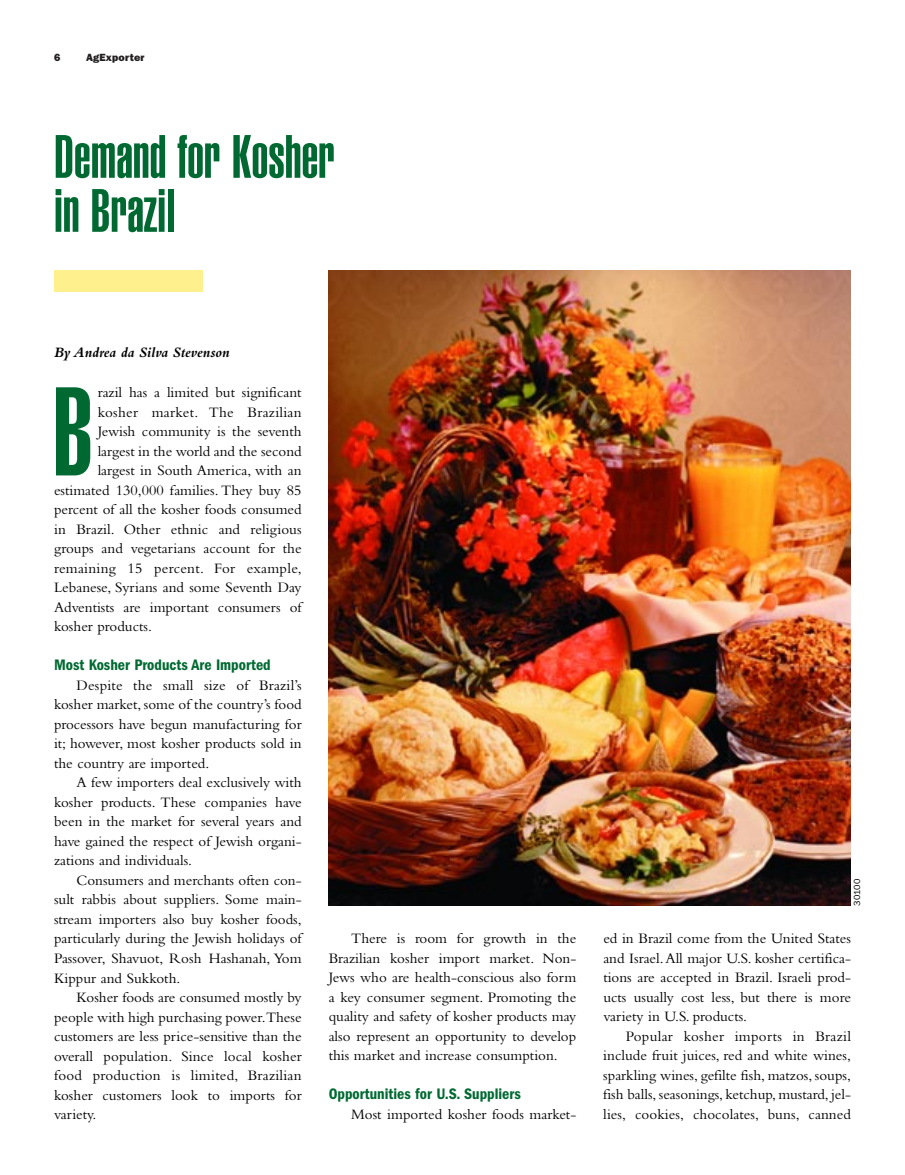
<style>
.page{position:relative;width:905px;height:1175px;background:#fff}
.page>*{position:absolute;margin:0;border:0;box-sizing:border-box;transform-origin:0 0}
.t1{font:900 extra-condensed 123.75px "Helvetica";color:#006932}
.t2{font:900 extra-condensed 60px/54px "Helvetica";color:#006932}
.t3{font:600 condensed 15.75px "Franklin Gothic";color:#006932}
.t4{font:15px/19.5px "Bembo";color:#000;text-align:justify}
.t5{font:15px "Bembo";letter-spacing:.02em;color:#000}
.t6{font:italic 700 15px "Bembo";color:#000}
.t7{font:800 10.5px "Franklin Gothic";letter-spacing:.02em;color:#231f20}
.t8{font:9px "Franklin Gothic";color:#000}
</style>
<div class="page">
<div style="left:54px;top:270px;width:149px;height:21px;background:#fef08d"></div>
<img style="left:328px;top:270px;width:522px;height:635px">
<p class="t7" style="left:54px;top:54px;width:8px">6</p>
<p class="t7" style="left:86px;top:54px;width:60px">AgExporter</p>
<h2 class="t2" style="left:54px;top:133px;width:282px">Demand for Kosher in Brazil</h2>
<p class="t6" style="left:54px;top:346px;width:177px">By Andrea da Silva Stevenson</p>
<p class="t4" style="left:98px;top:384px;width:205px">razil has a limited but significant</p>
<p class="t5" style="left:98px;top:406px;width:205px">kosher market. The Brazilian</p>
<p class="t4" style="left:98px;top:423px;width:205px">Jewish community is the seventh</p>
<p class="t4" style="left:98px;top:443px;width:205px">largest in the world and the second</p>
<p class="t4" style="left:98px;top:462px;width:205px">largest in South America, with an</p>
<p class="t4" style="left:54px;top:482px;width:249px">estimated 130,000 families. They buy 85</p>
<p class="t4" style="left:54px;top:501px;width:249px">percent of all the kosher foods consumed</p>
<p class="t4" style="left:54px;top:521px;width:249px">in Brazil. Other ethnic and religious</p>
<p class="t4" style="left:54px;top:540px;width:249px">groups and vegetarians account for the</p>
<p class="t5" style="left:54px;top:562px;width:249px">remaining 15 percent. For example,</p>
<p class="t4" style="left:54px;top:579px;width:249px">Lebanese, Syrians and some Seventh Day</p>
<p class="t4" style="left:54px;top:599px;width:249px">Adventists are important consumers of</p>
<p class="t4" style="left:54px;top:618px;width:99px">kosher products.</p>
<p class="t3" style="left:54px;top:660px;width:218px">Most Kosher Products Are Imported</p>
<p class="t4" style="left:54px;top:677px;width:249px;text-indent:22px">Despite the small size of Brazil’s kosher market, some of the country’s food processors have begun manufacturing for it; however, most kosher products sold in the country are imported.</p>
<p class="t4" style="left:54px;top:774px;width:249px;text-indent:22px">A few importers deal exclusively with kosher products. These companies have been in the market for several years and have gained the respect of Jewish organi&shy;zations and individuals.</p>
<p class="t4" style="left:54px;top:872px;width:249px;text-indent:22px">Consumers and merchants often con&shy;sult rabbis about suppliers. Some main&shy;stream importers also buy kosher foods, particularly during the Jewish holidays of Passover, Shavuot, Rosh Hashanah, Yom Kippur and Sukkoth.</p>
<p class="t4" style="left:54px;top:989px;width:249px;text-indent:22px">Kosher foods are consumed mostly by people with high purchasing power.These customers are less price-sensitive than the overall population. Since local kosher food production is limited, Brazilian kosher customers look to imports for variety.</p>
<h1 class="t1" style="left:52px;top:387px;width:43px">B</h1>
<p class="t4" style="left:328px;top:930px;width:249px;text-indent:22px">There is room for growth in the Brazilian kosher import market. Non-Jews who are health-conscious also form a key consumer segment. Promoting the quality and safety of kosher products may also represent an opportunity to develop this market and increase consumption.</p>
<p class="t3" style="left:328px;top:1088px;width:194px">Opportunities for U.S. Suppliers</p>
<p class="t4" style="left:351px;top:1105px;width:226px">Most imported kosher foods market-</p>
<p class="t8" style="left:853px;top:905px;width:28px;rotate:-90deg">30100</p>
<p class="t4" style="left:603px;top:930px;width:249px">ed in Brazil come from the United States and Israel.All major U.S. kosher certifica&shy;tions are accepted in Brazil. Israeli prod&shy;ucts usually cost less, but there is more variety in U.S. products.</p>
<p class="t4" style="left:603px;top:1027px;width:249px;text-indent:22px">Popular kosher imports in Brazil include fruit juices, red and white wines, sparkling wines, gefilte fish, matzos, soups, fish balls, seasonings, ketchup, mustard, jel&shy;lies, cookies, chocolates, buns, canned</p>
</div>
